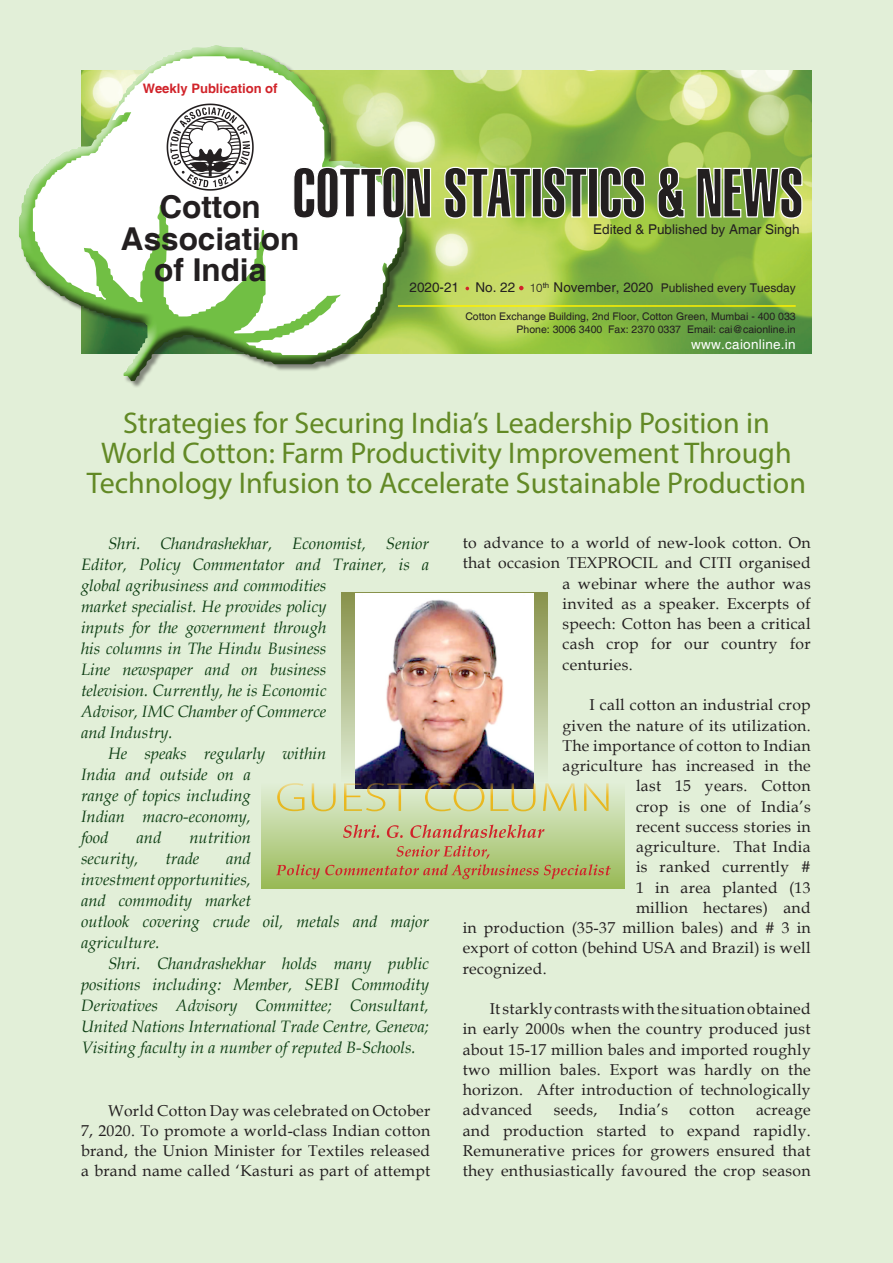
<style>
.page{position:relative;width:893px;height:1263px;background:#e2efd8}
.page>*{position:absolute;margin:0;border:0;box-sizing:border-box;transform-origin:0 0}
.t1{font:700 31.5px "Helvetica";color:#231f20}
.t2{font:30px/30px "Myriad Pro";color:#628925;text-align:center}
.BODY_TEXT{font:italic 16.5px/21px "Book Antiqua";color:#0d3e13}
.BODY_TEXT-2{font:15.75px/20.2px "Book Antiqua";letter-spacing:.02em;color:#231f20;text-align:justify}
.t3{font:13.5px "Helvetica";color:#231f20}
.t4{font:13.5px "Helvetica";letter-spacing:.02em;color:#fff}
.t5{font:700 13.05px "Helvetica";color:#d1232a}
.t6{font:10.5px "Helvetica";color:#231f20}
.s1{font-family:"Swiss 721 BT";font-weight:300;font-size:12px}
.s2{font-size:12px}
</style>
<div class="page">
<img style="left:414px;top:70px;width:398px;height:284px">
<div style="left:19px;top:45px;width:395px;height:343px;background:#231f20;opacity:.5"></div>
<div style="left:17px;top:44px;width:387px;height:338px;background:#fff;opacity:.75"></div>
<div style="left:18px;top:81px;width:389px;height:301px;background:#231f20;opacity:.75"></div>
<svg style="left:33px;top:56px;width:370px;height:299px;background:#d5e5c6"></svg>
<svg style="left:465px;top:287px;width:4px;height:3px"></svg>
<svg style="left:519px;top:286px;width:5px;height:4px"></svg>
<svg style="left:167px;top:104px;width:87px;height:87px;background:#bcbbbc"></svg>
<svg style="left:293px;top:146px;width:510px;height:73px;background:#839360"></svg>
<hr style="left:398px;top:305px;width:398px;height:2px;background:#fff101">
<svg style="left:341px;top:592px;width:206px;height:190px;background:#b6c194"></svg>
<img style="left:356px;top:593px;width:177px;height:190px">
<svg style="left:262px;top:783px;width:363px;height:105px;background:#bece94"></svg>
<svg style="left:276px;top:845px;width:335px;height:34px;background:#aeb46d"></svg>
<svg style="left:343px;top:824px;width:202px;height:14px;background:#c4a87f"></svg>
<p class="t5" style="left:143px;top:80px;width:136px">Weekly Publication of</p>
<p class="t1" style="left:159px;top:188px;width:103px">Cotton</p>
<p class="t1" style="left:121px;top:219px;width:180px">Association</p>
<p class="t1" style="left:154px;top:251px;width:113px">of India</p>
<p class="t3" style="left:593px;top:222px;width:208px">Edited &amp; Published by Amar Singh</p>
<p class="t3" style="left:410px;top:279px;width:388px">2020-21 No. 22 <span class="s1">10</span><sup>th</sup> November, 2020 <span class="s2">Published every Tuesday</span></p>
<p class="t6" style="left:465px;top:310px;width:332px">Cotton Exchange Building, 2nd Floor, Cotton Green, Mumbai - 400 033</p>
<p class="t6" style="left:516px;top:323px;width:281px">Phone: 3006 3400 Fax: 2370 0337 Email: cai@caionline.in</p>
<p class="t4" style="left:691px;top:336px;width:106px">www.caionline.in</p>
<p class="t2" style="left:87px;top:407px;width:721px">Strategies for Securing India’s Leadership Position in<br>World Cotton: Farm Productivity Improvement Through<br>Technology Infusion to Accelerate Sustainable Production</p>
<p class="BODY_TEXT" style="left:81px;top:532px;width:349px;text-indent:27px">Shri. Chandrashekhar, Economist, Senior Editor, Policy Commentator and Trainer, is a global agribusiness and commodities<br>market specialist. He provides policy<br>inputs for the government through<br>his columns in The Hindu Business<br>Line newspaper and on business<br>television. Currently, he is Economic<br>Advisor, IMC Chamber of Commerce<br>and Industry.</p>
<p class="BODY_TEXT" style="left:81px;top:742px;width:247px;text-indent:27px">He speaks regularly within<br>India and outside on a<br>range of topics including<br>Indian macro-economy,<br>food</p>
<p class="BODY_TEXT-2" style="left:463px;top:532px;width:350px">to advance to a world of new-look cotton. On</p>
<p class="BODY_TEXT-2" style="left:463px;top:553px;width:349px">that occasion TEXPROCIL and CITI organised</p>
<p class="BODY_TEXT-2" style="left:562px;top:573px;width:250px">a webinar where the author was</p>
<p class="BODY_TEXT-2" style="left:562px;top:593px;width:250px">invited as a speaker. Excerpts of</p>
<p class="BODY_TEXT-2" style="left:562px;top:613px;width:250px">speech: Cotton has been a critical</p>
<p class="BODY_TEXT-2" style="left:562px;top:634px;width:250px">cash crop for our country for</p>
<p class="BODY_TEXT-2" style="left:562px;top:654px;width:72px">centuries.</p>
<p class="BODY_TEXT-2" style="left:589px;top:694px;width:223px">I call cotton an industrial crop</p>
<p class="BODY_TEXT-2" style="left:562px;top:715px;width:250px">given the nature of its utilization.</p>
<p class="BODY_TEXT-2" style="left:562px;top:735px;width:250px">The importance of cotton to Indian</p>
<p class="BODY_TEXT-2" style="left:562px;top:755px;width:250px">agriculture has increased in the</p>
<p class="BODY_TEXT-2" style="left:636px;top:775px;width:176px">last 15 years. Cotton</p>
<p class="BODY_TEXT-2" style="left:636px;top:796px;width:176px">crop is one of India’s</p>
<p class="BODY_TEXT-2" style="left:636px;top:816px;width:176px">recent success stories in</p>
<p class="BODY_TEXT-2" style="left:636px;top:836px;width:176px">agriculture. That India</p>
<p class="BODY_TEXT-2" style="left:636px;top:856px;width:176px">is ranked currently #</p>
<p class="BODY_TEXT-2" style="left:636px;top:877px;width:176px">1 in area planted (13</p>
<p class="BODY_TEXT-2" style="left:636px;top:897px;width:176px">million hectares) and</p>
<p class="BODY_TEXT-2" style="left:463px;top:917px;width:350px">in production (35-37 million bales) and # 3 in</p>
<p class="BODY_TEXT-2" style="left:463px;top:937px;width:350px">export of cotton (behind USA and Brazil) is well</p>
<p class="BODY_TEXT-2" style="left:463px;top:958px;width:85px">recognized.</p>
<p class="BODY_TEXT-2" style="left:463px;top:998px;width:350px;text-indent:27px">It starkly contrasts with the situation obtained in early 2000s when the country produced just about 15-17 million bales and imported roughly two million bales. Export was hardly on the horizon. After introduction of technologically advanced</p>
<p class="BODY_TEXT" style="left:137px;top:826px;width:26px">and</p>
<p class="BODY_TEXT" style="left:189px;top:826px;width:63px">nutrition</p>
<p class="BODY_TEXT" style="left:81px;top:847px;width:59px">security,</p>
<p class="BODY_TEXT" style="left:165px;top:847px;width:35px">trade</p>
<p class="BODY_TEXT" style="left:81px;top:847px;width:350px;text-indent:145px">and<br>investment opportunities,<br>and commodity market<br>outlook covering crude oil, metals and major agriculture.</p>
<p class="BODY_TEXT" style="left:81px;top:952px;width:350px;text-align:justify;text-indent:27px">Shri. Chandrashekhar holds many public positions including: Member, SEBI Commodity Derivatives Advisory Committee; Consultant, United Nations International Trade Centre, Geneva; Visiting faculty in a number of reputed B-Schools.</p>
<p class="BODY_TEXT-2" style="left:554px;top:1099px;width:45px">seeds,</p>
<p class="BODY_TEXT-2" style="left:619px;top:1099px;width:51px">India’s</p>
<p class="BODY_TEXT-2" style="left:689px;top:1099px;width:47px">cotton</p>
<p class="BODY_TEXT-2" style="left:81px;top:1100px;width:351px;text-indent:27px">World Cotton Day was celebrated on October 7, 2020. To promote a world-class Indian cotton brand, the Union Minister for Textiles released a brand name called ‘Kasturi as part of attempt</p>
<p class="BODY_TEXT-2" style="left:463px;top:1099px;width:350px;text-indent:293px">acreage and production started to expand rapidly.<br>Remunerative prices for growers ensured that they enthusiastically favoured the crop season</p>
</div>
